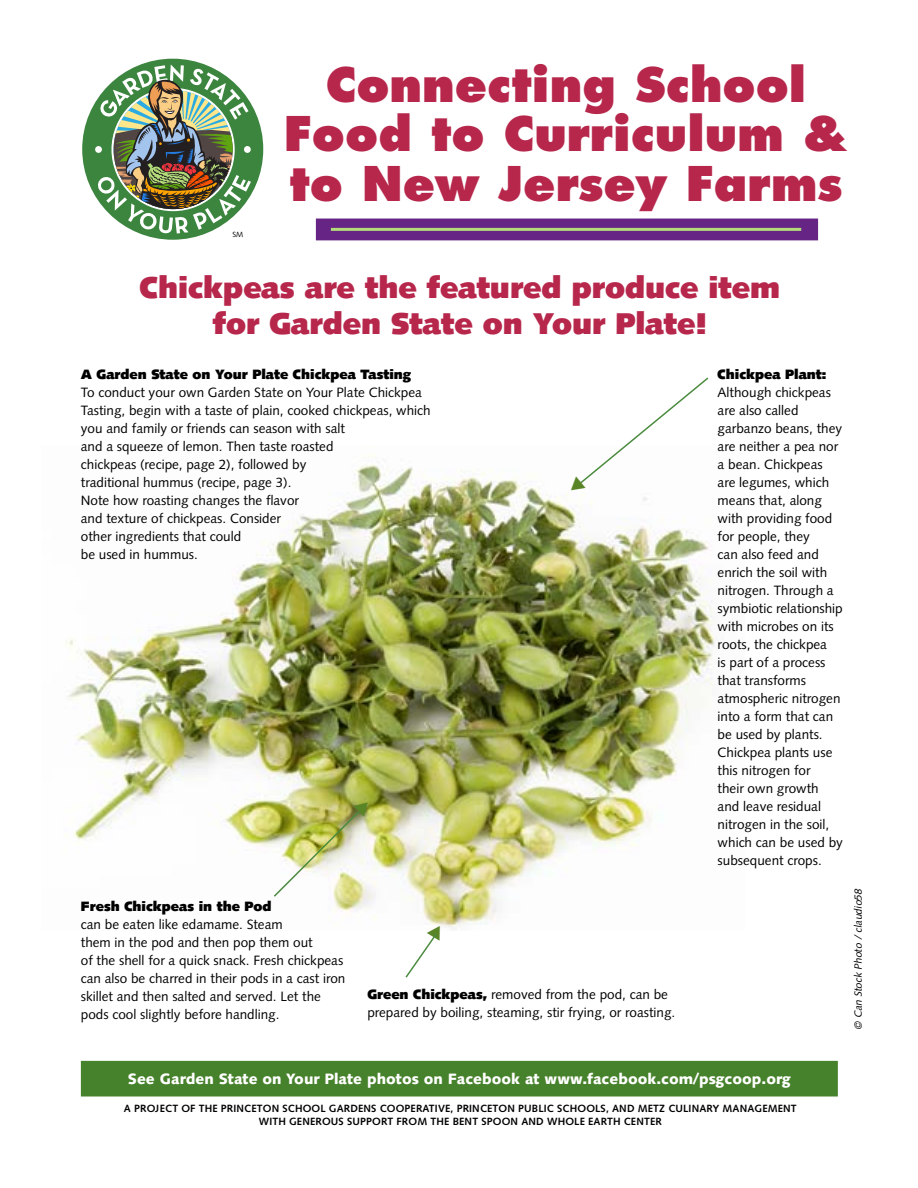
<style>
.page{position:relative;width:918px;height:1188px;background:#fff}
.page>*{position:absolute;margin:0;border:0;box-sizing:border-box;transform-origin:0 0}
.t1{font:800 46.5px/49.5px "Futura Std";color:#b7274c;text-align:center}
.t2{font:900 30px/36px "Syntax LT Std";color:#b7274c;text-align:center}
.t3{font:900 15px "Syntax LT Std";color:#fff}
.t4{font:13.5px/18px "Syntax LT Std";color:#000}
.t5{font:900 13.5px "Syntax LT Std";color:#000}
.t6{font:700 10.5px/12.6px "Syntax LT Std";letter-spacing:.015em;color:#000;text-align:center}
.t7{font:italic 10.5px "Syntax LT Std";color:#000}
.t8{font:7.5px "Syntax LT Std";color:#000}
.s1{font-weight:900}
</style>
<div class="page">
<img style="left:66px;top:455px;width:649px;height:474px">
<div style="left:82px;top:1062px;width:755px;height:34px;background:#46812b"></div>
<div style="left:81px;top:1061px;width:757px;height:35px;border:2px solid #46812b"></div>
<div style="left:82px;top:59px;width:181px;height:181px;background:#3c853f;border-radius:50%"></div>
<div style="left:95px;top:146px;width:7px;height:7px;background:#fff;border-radius:50%"></div>
<svg style="left:97px;top:65px;width:154px;height:169px"></svg>
<div style="left:316px;top:219px;width:502px;height:21px;background:#662584"></div>
<hr style="left:331px;top:228px;width:470px;height:3px;background:#b3db79">
<svg style="left:567px;top:377px;width:143px;height:119px"></svg>
<svg style="left:404px;top:923px;width:42px;height:55px"></svg>
<img style="left:272px;top:797px;width:101px;height:101px">
<p class="t8" style="left:232px;top:229px;width:12px">SM</p>
<h1 class="t1" style="left:284px;top:59px;width:566px">Connecting School<br>Food to Curriculum &amp; to New Jersey Farms</h1>
<h2 class="t2" style="left:140px;top:269px;width:642px">Chickpeas are the featured produce item for Garden State on Your Plate!</h2>
<p class="t5" style="left:81px;top:366px;width:332px">A Garden State on Your Plate Chickpea Tasting</p>
<p class="t4" style="left:81px;top:383px;width:351px">To conduct your own Garden State on Your Plate Chickpea Tasting, begin with a taste of plain, cooked chickpeas, which you and family or friends can season with salt<br>and a squeeze of lemon. Then taste roasted<br>chickpeas (recipe, page 2), followed by<br>traditional hummus (recipe, page 3).<br>Note how roasting changes the flavor<br>and texture of chickpeas. Consider<br>other ingredients that could<br>be used in hummus.</p>
<p class="t5" style="left:718px;top:366px;width:110px">Chickpea Plant:</p>
<p class="t4" style="left:718px;top:384px;width:127px">Although chickpeas are also called garbanzo beans, they are neither a pea nor a bean. Chickpeas are legumes, which means that, along with providing food for people, they<br>can also feed and enrich the soil with nitrogen. Through a symbiotic relationship with microbes on its roots, the chickpea<br>is part of a process that transforms atmospheric nitrogen into a form that can be used by plants.<br>Chickpea plants use this nitrogen for<br>their own growth and leave residual nitrogen in the soil, which can be used by subsequent crops.</p>
<p class="t5" style="left:81px;top:898px;width:192px">Fresh Chickpeas in the Pod</p>
<p class="t4" style="left:81px;top:915px;width:266px">can be eaten like edamame. Steam<br>them in the pod and then pop them out<br>of the shell for a quick snack. Fresh chickpeas can also be charred in their pods in a cast iron skillet and then salted and served. Let the pods cool slightly before handling.</p>
<p class="t4" style="left:367px;top:985px;width:309px"><span class="s1">Green Chickpeas,</span> removed from the pod, can be prepared by boiling, steaming, stir frying, or roasting.</p>
<p class="t7" style="left:852px;top:1030px;width:145px;rotate:-90deg">© Can Stock Photo / claudio58</p>
<p class="t3" style="left:128px;top:1070px;width:664px">See Garden State on Your Plate photos on Facebook at www.facebook.com/psgcoop.org</p>
<p class="t6" style="left:124px;top:1102px;width:674px">A PROJECT OF THE PRINCETON SCHOOL GARDENS COOPERATIVE, PRINCETON PUBLIC SCHOOLS, AND METZ CULINARY MANAGEMENT<br>WITH GENEROUS SUPPORT FROM THE BENT SPOON AND WHOLE EARTH CENTER</p>
</div>
